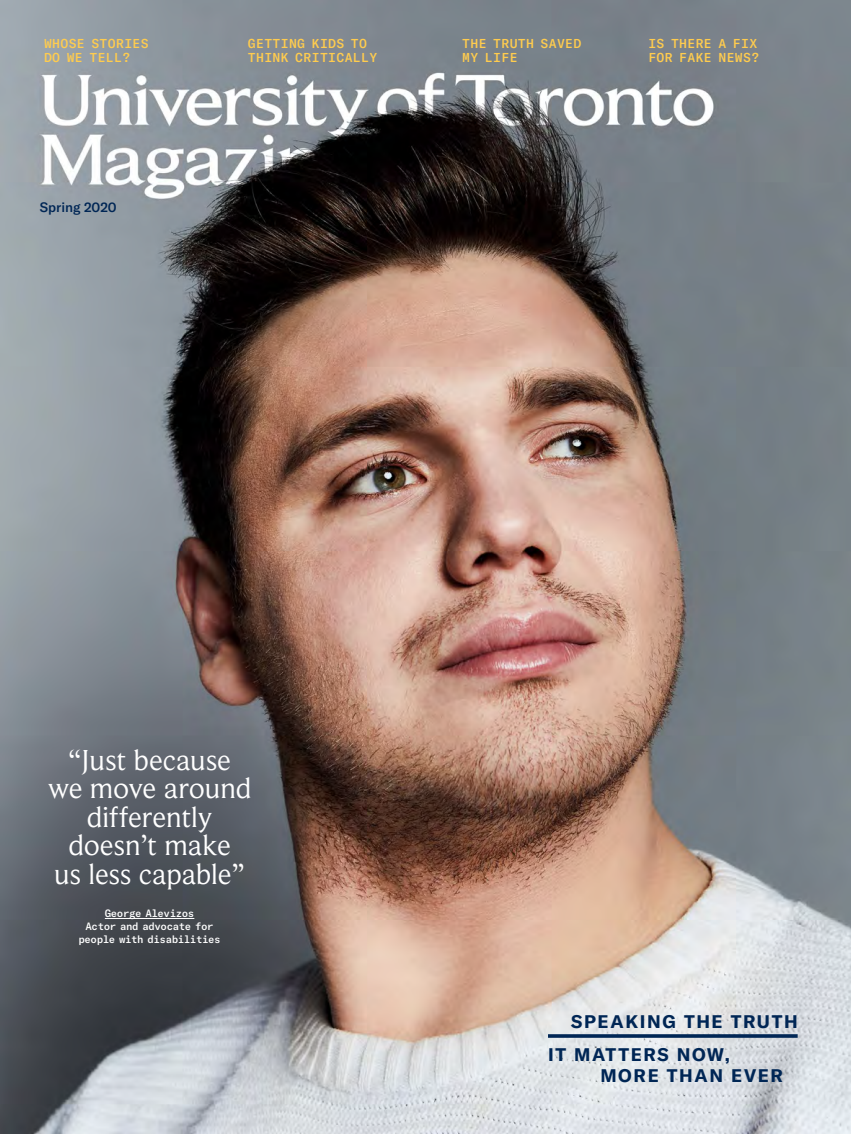
<style>
.page{position:relative;width:851px;height:1134px;background:#fff}
.page>*{position:absolute;margin:0;border:0;box-sizing:border-box;transform-origin:0 0}
.t1{font:30px/28.5px "Beaufort Pro";color:#fff;text-align:center}
.t2{font:700 18px/21px "GT America";letter-spacing:.09em;color:#002655}
.t3{font:500 13.5px "GT America";color:#002655}
.t4{font:500 12.75px/14.2px "GT America Mono";letter-spacing:.025em;color:#ffcc4e}
.t5{font:500 10.5px/12.8px "GT America Mono";letter-spacing:-.04em;color:#fff;text-align:center}
</style>
<div class="page">
<img style="left:0;top:0;width:850px;height:1134px">
<hr style="left:105px;top:918px;width:89px;height:1px;background:#fff">
<svg style="left:548px;top:1034px;width:249px;height:4px"></svg>
<p class="t4" style="left:44px;top:36px;width:106px">WHOSE STORIES<br>DO WE TELL?</p>
<p class="t4" style="left:462px;top:36px;width:121px">THE TRUTH SAVED<br>MY LIFE</p>
<p class="t4" style="left:248px;top:36px;width:131px">GETTING KIDS TO<br>THINK CRITICALLY</p>
<p class="t3" style="left:40px;top:199px;width:78px">Spring 2020</p>
<p class="t4" style="left:648px;top:36px;width:112px">IS THERE A FIX<br>FOR FAKE NEWS?</p>
<h1 class="t1" style="left:48px;top:746px;width:205px">“Just because we move around differently doesn’t make<br>us less capable”</h1>
<p class="t5" style="left:78px;top:907px;width:144px">George Alevizos<br>Actor and advocate for people with disabilities</p>
<h2 class="t2" style="left:571px;top:1011px;width:228px">SPEAKING THE TRUTH</h2>
<h2 class="t2" style="left:600px;top:1043px;width:184px;text-indent:-52px">IT MATTERS NOW,<br>MORE THAN EVER</h2>
</div>
